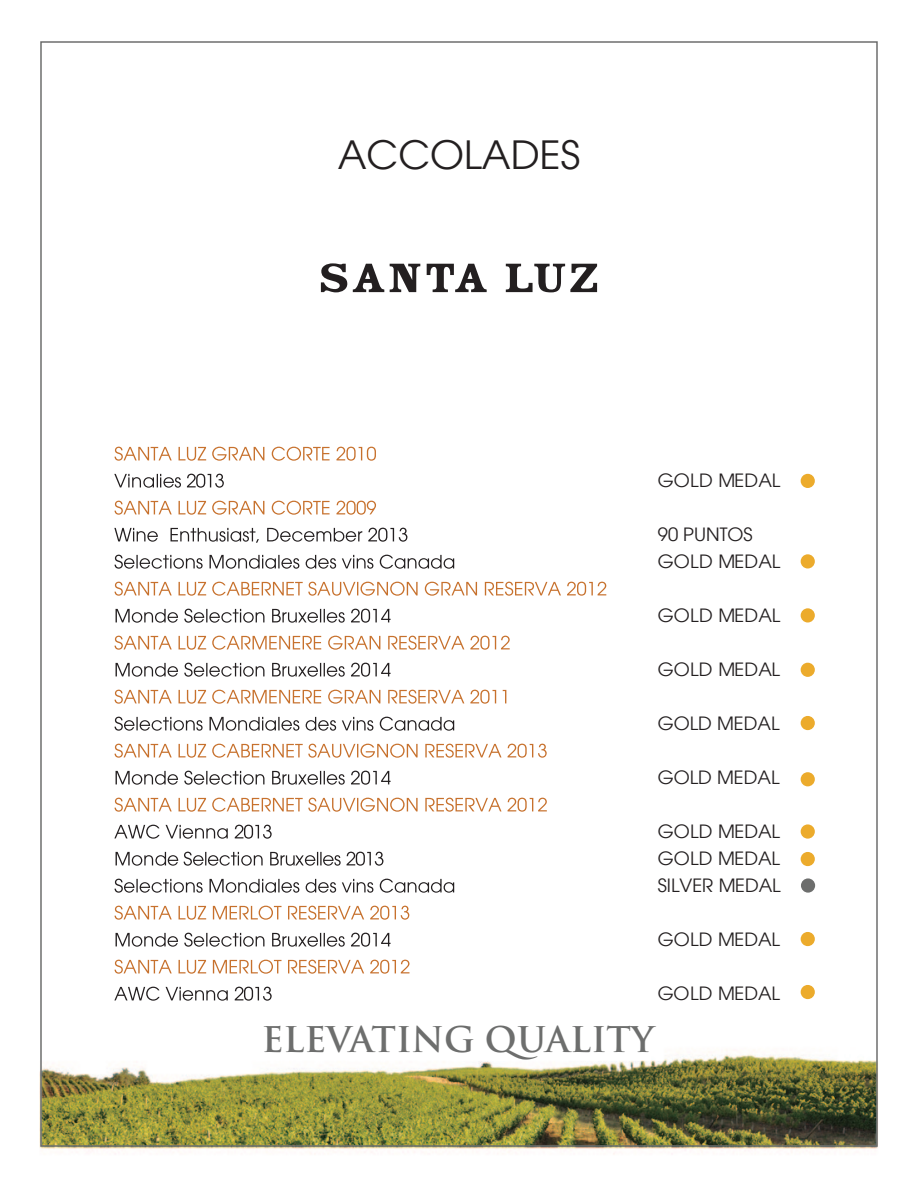
<style>
.page{position:relative;width:918px;height:1188px;background:#fff}
.page>*{position:absolute;margin:0;border:0;box-sizing:border-box;transform-origin:0 0}
.t1{font:39px "Avant Garde";color:#231f20}
.t2{font:700 34.5px "Trajan Pro";color:#6d6e6d}
.t3{font:18.3px/27px "Avant Garde";color:#231f20}
</style>
<div class="page">
<svg style="left:321px;top:263px;width:276px;height:29px"></svg>
<img style="left:39px;top:915px;width:839px;height:239px">
<svg style="left:115px;top:447px;width:57px;height:14px"></svg>
<svg style="left:179px;top:447px;width:27px;height:14px"></svg>
<svg style="left:212px;top:447px;width:52px;height:14px"></svg>
<svg style="left:272px;top:447px;width:58px;height:14px"></svg>
<svg style="left:336px;top:447px;width:40px;height:14px"></svg>
<svg style="left:114px;top:474px;width:67px;height:14px"></svg>
<svg style="left:187px;top:474px;width:37px;height:14px"></svg>
<svg style="left:115px;top:501px;width:57px;height:14px"></svg>
<svg style="left:179px;top:501px;width:27px;height:14px"></svg>
<svg style="left:212px;top:501px;width:52px;height:14px"></svg>
<svg style="left:272px;top:501px;width:58px;height:14px"></svg>
<svg style="left:336px;top:501px;width:40px;height:14px"></svg>
<svg style="left:114px;top:528px;width:44px;height:14px"></svg>
<svg style="left:171px;top:528px;width:88px;height:15px"></svg>
<svg style="left:267px;top:528px;width:95px;height:14px"></svg>
<svg style="left:368px;top:528px;width:39px;height:14px"></svg>
<svg style="left:115px;top:555px;width:88px;height:14px"></svg>
<svg style="left:210px;top:555px;width:89px;height:14px"></svg>
<svg style="left:306px;top:555px;width:30px;height:14px"></svg>
<svg style="left:342px;top:555px;width:31px;height:14px"></svg>
<svg style="left:380px;top:555px;width:74px;height:14px"></svg>
<svg style="left:115px;top:582px;width:57px;height:14px"></svg>
<svg style="left:179px;top:582px;width:27px;height:14px"></svg>
<svg style="left:212px;top:582px;width:206px;height:14px"></svg>
<svg style="left:425px;top:582px;width:52px;height:14px"></svg>
<svg style="left:485px;top:582px;width:76px;height:14px"></svg>
<svg style="left:567px;top:582px;width:39px;height:14px"></svg>
<svg style="left:116px;top:609px;width:62px;height:14px"></svg>
<svg style="left:184px;top:609px;width:80px;height:14px"></svg>
<svg style="left:272px;top:609px;width:73px;height:14px"></svg>
<svg style="left:351px;top:609px;width:40px;height:14px"></svg>
<svg style="left:115px;top:636px;width:57px;height:14px"></svg>
<svg style="left:179px;top:636px;width:27px;height:14px"></svg>
<svg style="left:212px;top:636px;width:109px;height:14px"></svg>
<svg style="left:328px;top:636px;width:52px;height:14px"></svg>
<svg style="left:388px;top:636px;width:76px;height:14px"></svg>
<svg style="left:470px;top:636px;width:40px;height:14px"></svg>
<svg style="left:116px;top:663px;width:62px;height:14px"></svg>
<svg style="left:184px;top:663px;width:80px;height:14px"></svg>
<svg style="left:272px;top:663px;width:73px;height:14px"></svg>
<svg style="left:351px;top:663px;width:40px;height:14px"></svg>
<svg style="left:115px;top:690px;width:57px;height:14px"></svg>
<svg style="left:179px;top:690px;width:27px;height:14px"></svg>
<svg style="left:212px;top:690px;width:109px;height:14px"></svg>
<svg style="left:328px;top:690px;width:52px;height:14px"></svg>
<svg style="left:388px;top:690px;width:76px;height:14px"></svg>
<svg style="left:470px;top:690px;width:26px;height:14px"></svg>
<svg style="left:503px;top:690px;width:3px;height:13px"></svg>
<svg style="left:115px;top:717px;width:88px;height:14px"></svg>
<svg style="left:210px;top:717px;width:89px;height:14px"></svg>
<svg style="left:306px;top:717px;width:30px;height:14px"></svg>
<svg style="left:342px;top:717px;width:31px;height:14px"></svg>
<svg style="left:380px;top:717px;width:74px;height:14px"></svg>
<svg style="left:115px;top:744px;width:57px;height:14px"></svg>
<svg style="left:179px;top:744px;width:27px;height:14px"></svg>
<svg style="left:212px;top:744px;width:206px;height:14px"></svg>
<svg style="left:425px;top:744px;width:77px;height:14px"></svg>
<svg style="left:508px;top:744px;width:39px;height:14px"></svg>
<svg style="left:116px;top:771px;width:62px;height:14px"></svg>
<svg style="left:184px;top:771px;width:80px;height:14px"></svg>
<svg style="left:272px;top:771px;width:73px;height:14px"></svg>
<svg style="left:351px;top:771px;width:40px;height:14px"></svg>
<svg style="left:115px;top:798px;width:57px;height:14px"></svg>
<svg style="left:179px;top:798px;width:27px;height:14px"></svg>
<svg style="left:212px;top:798px;width:206px;height:14px"></svg>
<svg style="left:425px;top:798px;width:77px;height:14px"></svg>
<svg style="left:508px;top:798px;width:39px;height:14px"></svg>
<svg style="left:114px;top:825px;width:46px;height:14px"></svg>
<svg style="left:166px;top:825px;width:62px;height:14px"></svg>
<svg style="left:235px;top:825px;width:37px;height:14px"></svg>
<svg style="left:116px;top:852px;width:62px;height:14px"></svg>
<svg style="left:184px;top:852px;width:79px;height:14px"></svg>
<svg style="left:270px;top:852px;width:71px;height:14px"></svg>
<svg style="left:347px;top:852px;width:36px;height:14px"></svg>
<svg style="left:115px;top:879px;width:88px;height:14px"></svg>
<svg style="left:210px;top:879px;width:89px;height:14px"></svg>
<svg style="left:306px;top:879px;width:30px;height:14px"></svg>
<svg style="left:342px;top:879px;width:31px;height:14px"></svg>
<svg style="left:380px;top:879px;width:74px;height:14px"></svg>
<svg style="left:115px;top:906px;width:57px;height:14px"></svg>
<svg style="left:179px;top:906px;width:27px;height:14px"></svg>
<svg style="left:213px;top:906px;width:69px;height:14px"></svg>
<svg style="left:288px;top:906px;width:76px;height:14px"></svg>
<svg style="left:370px;top:906px;width:39px;height:14px"></svg>
<svg style="left:116px;top:933px;width:62px;height:14px"></svg>
<svg style="left:184px;top:933px;width:80px;height:14px"></svg>
<svg style="left:272px;top:933px;width:73px;height:14px"></svg>
<svg style="left:351px;top:933px;width:40px;height:14px"></svg>
<svg style="left:115px;top:960px;width:57px;height:14px"></svg>
<svg style="left:179px;top:960px;width:27px;height:14px"></svg>
<svg style="left:213px;top:960px;width:69px;height:14px"></svg>
<svg style="left:288px;top:960px;width:76px;height:14px"></svg>
<svg style="left:370px;top:960px;width:39px;height:14px"></svg>
<svg style="left:114px;top:987px;width:46px;height:14px"></svg>
<svg style="left:166px;top:987px;width:62px;height:14px"></svg>
<svg style="left:235px;top:987px;width:37px;height:14px"></svg>
<div style="left:801px;top:554px;width:14px;height:15px;background:#ecab2c;border-radius:50%"></div>
<div style="left:801px;top:474px;width:14px;height:14px;background:#ecab2c;border-radius:50%"></div>
<div style="left:801px;top:608px;width:14px;height:15px;background:#ecab2c;border-radius:50%"></div>
<div style="left:801px;top:663px;width:14px;height:14px;background:#ecab2c;border-radius:50%"></div>
<div style="left:801px;top:772px;width:14px;height:14px;background:#ecab2c;border-radius:50%"></div>
<div style="left:801px;top:716px;width:14px;height:14px;background:#ecab2c;border-radius:50%"></div>
<div style="left:801px;top:878px;width:14px;height:15px;background:#6d6e6d;border-radius:50%"></div>
<div style="left:801px;top:824px;width:14px;height:15px;background:#ecab2c;border-radius:50%"></div>
<div style="left:801px;top:852px;width:14px;height:14px;background:#ecab2c;border-radius:50%"></div>
<div style="left:801px;top:932px;width:14px;height:14px;background:#ecab2c;border-radius:50%"></div>
<div style="left:801px;top:985px;width:14px;height:14px;background:#ecab2c;border-radius:50%"></div>
<h1 class="t1" style="left:338px;top:132px;width:244px">ACCOLADES</h1>
<p class="t3" style="left:658px;top:467px;width:124px">GOLD MEDAL</p>
<p class="t3" style="left:658px;top:521px;width:124px">90 PUNTOS<br>GOLD MEDAL</p>
<p class="t3" style="left:658px;top:602px;width:124px">GOLD MEDAL</p>
<p class="t3" style="left:658px;top:656px;width:124px">GOLD MEDAL</p>
<p class="t3" style="left:658px;top:710px;width:123px">GOLD MEDAL</p>
<p class="t3" style="left:658px;top:764px;width:123px">GOLD MEDAL</p>
<p class="t3" style="left:658px;top:818px;width:125px;text-align:justify">GOLD MEDAL GOLD MEDAL SILVER MEDAL</p>
<p class="t3" style="left:658px;top:926px;width:124px">GOLD MEDAL</p>
<p class="t3" style="left:658px;top:980px;width:124px">GOLD MEDAL</p>
<h2 class="t2" style="left:262px;top:1018px;width:394px">ELEVATING QUALITY</h2>
</div>
